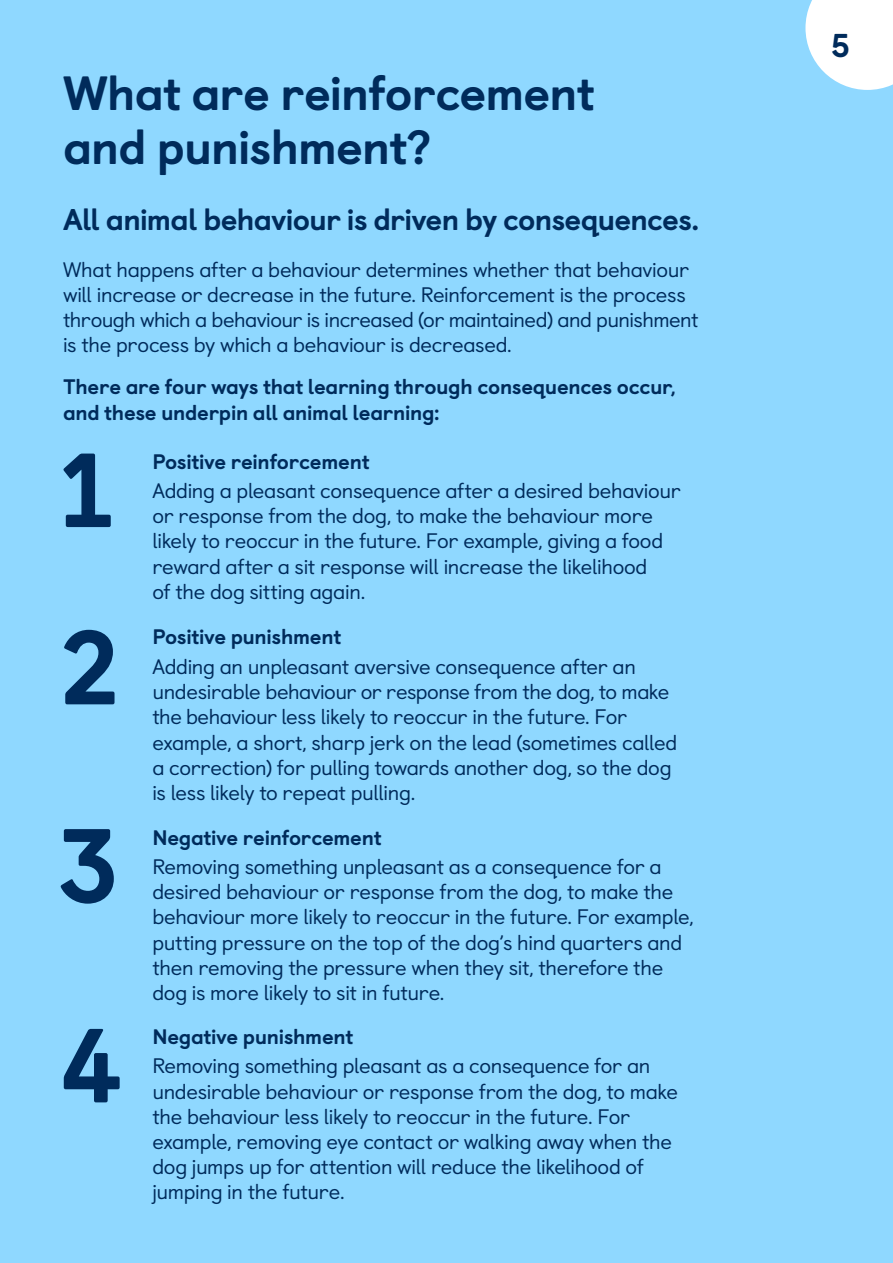
<style>
.page{position:relative;width:893px;height:1263px;background:#8fd8ff}
.page>*{position:absolute;margin:0;border:0;box-sizing:border-box;transform-origin:0 0}
.Body_Copy_Blue{font:800 105px "Castledown";color:#002b5b}
.Title_2{font:800 48px/54px "Castledown";letter-spacing:-.02em;color:#002b5b}
.t1{font:800 33px "Castledown";color:#002b5b}
.Body_copy_medium{font:800 30px "Castledown";letter-spacing:-.025em;color:#002b5b}
.Body_Copy_Blue-2{font:21px/25.2px "Castledown";letter-spacing:-.015em;color:#002b5b}
.Body_Copy_Blue-3{font:800 21px/25.2px "Castledown";letter-spacing:-.015em;color:#002b5b}
.Sub-Heading_Blue{font:800 21px "Castledown";letter-spacing:-.015em;color:#002b5b}
</style>
<div class="page">
<svg style="left:805px;top:0;width:88px;height:90px;background:#f1faff"></svg>
<h2 class="Title_2" style="left:63px;top:62px;width:533px">What are reinforcement and punishment?</h2>
<p class="Body_copy_medium" style="left:63px;top:195px;width:638px">All animal behaviour is driven by consequences.</p>
<p class="Body_Copy_Blue-2" style="left:63px;top:255px;width:637px">What happens after a behaviour determines whether that behaviour will increase or decrease in the future. Reinforcement is the process through which a behaviour is increased (or maintained) and punishment is the process by which a behaviour is decreased.</p>
<p class="Body_Copy_Blue-3" style="left:63px;top:373px;width:614px">There are four ways that learning through consequences occur, and these underpin all animal learning:</p>
<p class="Body_Copy_Blue" style="left:60px;top:404px;width:55px">1</p>
<h3 class="Sub-Heading_Blue" style="left:152px;top:444px;width:219px">Positive reinforcement</h3>
<p class="Body_Copy_Blue-2" style="left:152px;top:476px;width:530px">Adding a pleasant consequence after a desired behaviour or response from the dog, to make the behaviour more likely to reoccur in the future. For example, giving a food reward after a sit response will increase the likelihood<br>of the dog sitting again.</p>
<p class="Body_Copy_Blue" style="left:60px;top:582px;width:61px">2</p>
<h3 class="Sub-Heading_Blue" style="left:152px;top:620px;width:190px">Positive punishment</h3>
<p class="Body_Copy_Blue-2" style="left:152px;top:652px;width:526px">Adding an unpleasant aversive consequence after an undesirable behaviour or response from the dog, to make the behaviour less likely to reoccur in the future. For example, a short, sharp jerk on the lead (sometimes called a correction) for pulling towards another dog, so the dog is less likely to repeat pulling.</p>
<p class="Body_Copy_Blue" style="left:58px;top:780px;width:63px">3</p>
<h3 class="Sub-Heading_Blue" style="left:152px;top:820px;width:231px">Negative reinforcement</h3>
<p class="Body_Copy_Blue-2" style="left:152px;top:852px;width:543px">Removing something unpleasant as a consequence for a desired behaviour or response from the dog, to make the behaviour more likely to reoccur in the future. For example, putting pressure on the top of the dog’s hind quarters and then removing the pressure when they sit, therefore the dog is more likely to sit in future.</p>
<p class="Body_Copy_Blue" style="left:60px;top:980px;width:65px">4</p>
<h3 class="Sub-Heading_Blue" style="left:152px;top:1019px;width:203px">Negative punishment</h3>
<p class="Body_Copy_Blue-2" style="left:152px;top:1052px;width:527px">Removing something pleasant as a consequence for an undesirable behaviour or response from the dog, to make the behaviour less likely to reoccur in the future. For example, removing eye contact or walking away when the dog jumps up for attention will reduce the likelihood of jumping in the future.</p>
<h3 class="t1" style="left:831px;top:19px;width:21px">5</h3>
</div>
